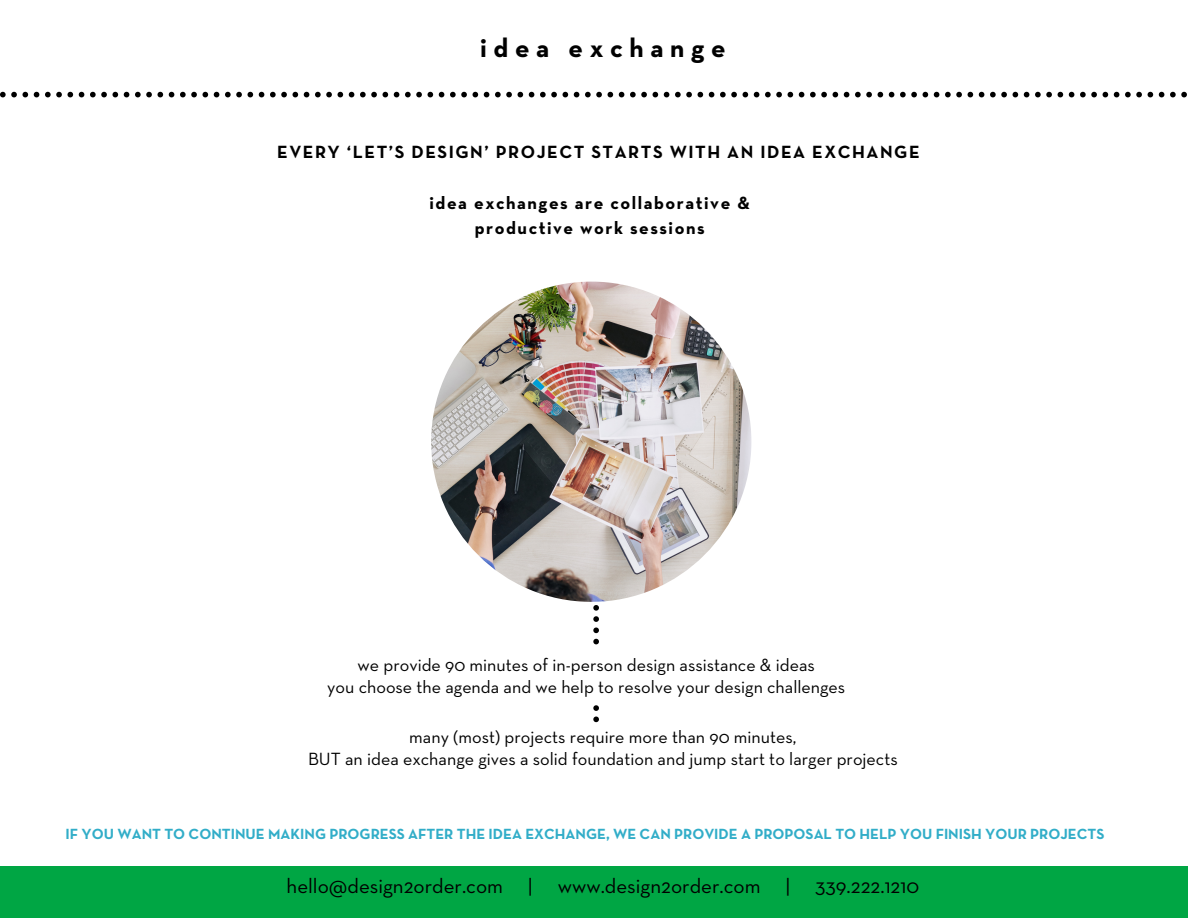
<style>
.page{position:relative;width:1188px;height:918px;background:#fff}
.page>*{position:absolute;margin:0;border:0;box-sizing:border-box;transform-origin:0 0}
.t1{font:700 27px "Neutraface Text";letter-spacing:.245em;color:#000}
.t2{font:21px "Neutraface Text";color:#000}
.t3{font:18px/21.5px "Neutraface Text";color:#000;text-align:center}
.t4{font:700 18px/24.8px "Neutraface Text";letter-spacing:.085em;color:#000;text-align:center}
.t5{font:700 15px "Neutraface Text";color:#31adc8}
</style>
<div class="page">
<svg style="left:593px;top:605px;width:6px;height:39px"></svg>
<div style="left:0;top:866px;width:1188px;height:52px;background:#00a644"></div>
<img style="left:431px;top:282px;width:320px;height:320px;border-radius:50%">
<svg style="left:0;top:92px;width:1187px;height:5px"></svg>
<svg style="left:593px;top:705px;width:6px;height:17px"></svg>
<h4 class="t1" style="left:480px;top:36px;width:247px">idea exchange</h4>
<h5 class="t4" style="left:277px;top:140px;width:644px">EVERY ‘LET’S DESIGN’ PROJECT STARTS WITH AN IDEA EXCHANGE</h5>
<h5 class="t4" style="left:430px;top:192px;width:322px">idea exchanges are collaborative &amp; productive work sessions</h5>
<p class="t3" style="left:327px;top:655px;width:520px">we provide 90 minutes of in-person design assistance &amp; ideas<br>you choose the agenda and we help to resolve your design challenges</p>
<p class="t3" style="left:308px;top:728px;width:591px">many (most) projects require more than 90 minutes,<br>BUT an idea exchange gives a solid foundation and jump start to larger projects</p>
<h2 class="t5" style="left:66px;top:827px;width:1040px">IF YOU WANT TO CONTINUE MAKING PROGRESS AFTER THE IDEA EXCHANGE, WE CAN PROVIDE A PROPOSAL TO HELP YOU FINISH YOUR PROJECTS</h2>
<h3 class="t2" style="left:287px;top:877px;width:634px">hello@design2order.com | www.design2order.com | 339.222.1210</h3>
</div>
